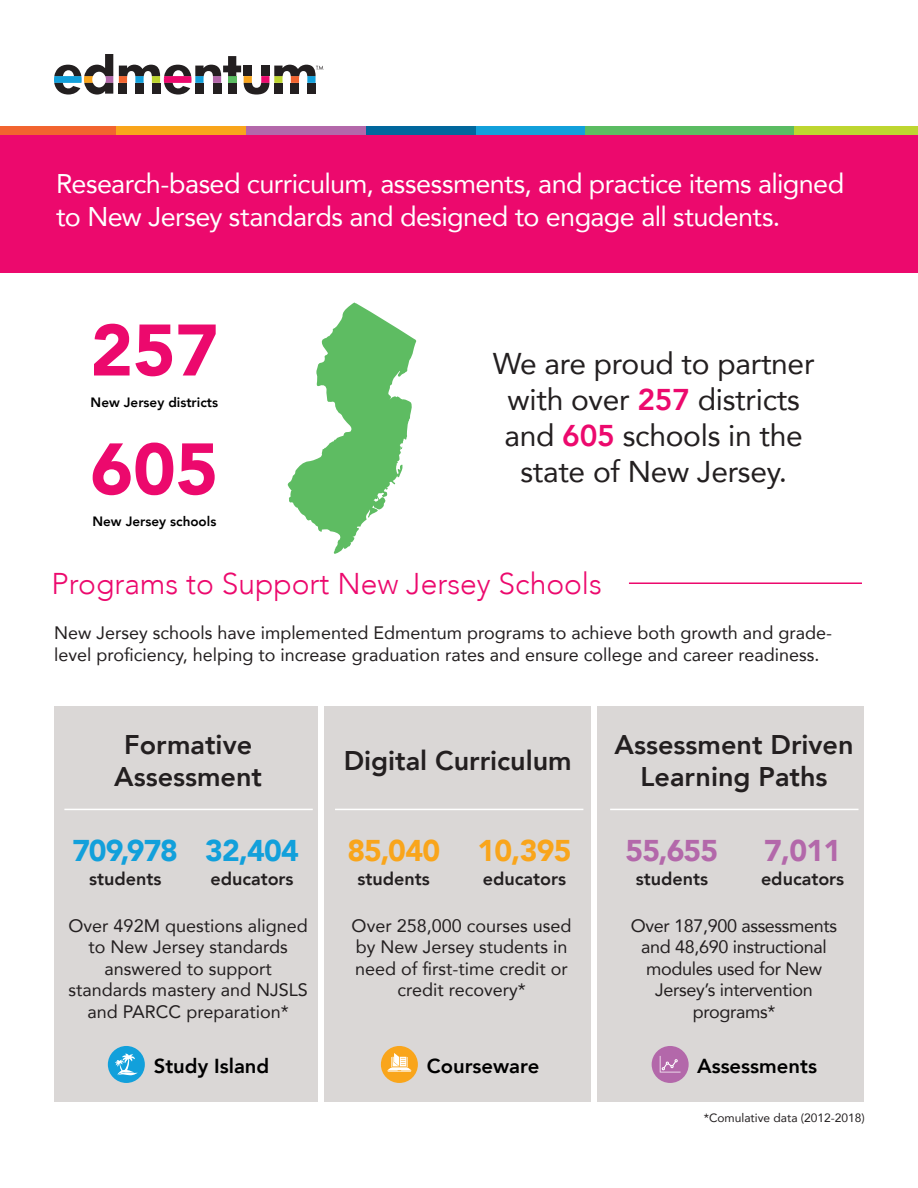
<style>
.page{position:relative;width:918px;height:1188px;background:#fff}
.page>*{position:absolute;margin:0;border:0;box-sizing:border-box;transform-origin:0 0}
.t1{font:900 72px "Avenir";color:#ec096d}
.SUBHEAD{font:30px/36px "Avenir";letter-spacing:-.01em;color:#231f20;text-align:center}
.t2{font:300 30px "Avenir";color:#ec096d}
.SUBHEAD-2{font:900 30px "Avenir";letter-spacing:-.03em;color:#12a0db}
.SUBHEAD-3{font:900 30px "Avenir";letter-spacing:-.025em;color:#f9a51b}
.SUBHEAD-4{font:900 30px "Avenir";letter-spacing:-.03em;color:#b368aa}
.t3{font:27px/32.4px "Avenir";letter-spacing:-.02em;color:#fff}
.t4{font:800 27px/32.4px "Avenir";color:#231f20;text-align:center}
.t5{font:800 20.25px "Avenir";color:#000}
.t6{font:18px/21.6px "Avenir";color:#231f20;text-align:center}
.t7{font:18px/21.6px "Avenir";letter-spacing:-.02em;color:#231f20;text-align:center}
.t8{font:800 18px "Avenir";color:#231f20}
.t9{font:800 13.5px "Avenir";color:#000}
.t10{font:12px "Avenir";color:#231f20}
.s1{font-weight:800;color:#ec096d}
</style>
<div class="page">
<div style="left:794px;top:126px;width:124px;height:27px;background:#bed630"></div>
<div style="left:584px;top:126px;width:210px;height:27px;background:#5bbc62"></div>
<div style="left:474px;top:126px;width:110px;height:27px;background:#12a0db"></div>
<div style="left:366px;top:126px;width:109px;height:27px;background:#00679d"></div>
<div style="left:246px;top:126px;width:120px;height:27px;background:#b368aa"></div>
<div style="left:209px;top:126px;width:37px;height:27px;background:#f9a51b"></div>
<div style="left:115px;top:126px;width:94px;height:27px;background:#f9a51b"></div>
<div style="left:54px;top:126px;width:61px;height:27px;background:#f2642f"></div>
<div style="left:0;top:126px;width:61px;height:27px;background:#f2642f"></div>
<div style="left:0;top:135px;width:918px;height:138px;background:#ec096d"></div>
<svg style="left:119px;top:56px;width:204px;height:39px"></svg>
<svg style="left:54px;top:54px;width:59px;height:41px"></svg>
<svg style="left:287px;top:302px;width:130px;height:252px"></svg>
<div style="left:54px;top:707px;width:263px;height:395px;background:#dad7d6"></div>
<div style="left:325px;top:707px;width:266px;height:395px;background:#dad7d6"></div>
<div style="left:598px;top:707px;width:266px;height:395px;background:#dad7d6"></div>
<div style="left:108px;top:1046px;width:37px;height:37px;background:#12a0db;border-radius:50%"></div>
<svg style="left:115px;top:1053px;width:23px;height:22px"></svg>
<div style="left:381px;top:1046px;width:37px;height:37px;background:#f9a51b;border-radius:50%"></div>
<svg style="left:387px;top:1053px;width:24px;height:19px"></svg>
<div style="left:652px;top:1046px;width:37px;height:37px;background:#b368aa;border-radius:50%"></div>
<svg style="left:660px;top:1056px;width:21px;height:16px"></svg>
<hr style="left:64px;top:809px;width:249px;height:1px;background:#fff">
<hr style="left:335px;top:809px;width:248px;height:1px;background:#fff">
<hr style="left:610px;top:809px;width:249px;height:1px;background:#fff">
<hr style="left:629px;top:582px;width:233px;height:2px;background:#ec096d">
<p class="t3" style="left:56px;top:167px;width:789px">Research-based curriculum, assessments, and practice items aligned to New Jersey standards and designed to engage all students.</p>
<p class="t1" style="left:90px;top:289px;width:129px">257</p>
<p class="t9" style="left:91px;top:390px;width:129px">New Jersey districts</p>
<p class="t1" style="left:90px;top:408px;width:129px">605</p>
<p class="t9" style="left:92px;top:509px;width:125px">New Jersey schools</p>
<p class="SUBHEAD" style="left:493px;top:345px;width:323px">We are proud to partner with over <span class="s1">257</span> districts and <span class="s1">605</span> schools in the state of New Jersey.</p>
<p class="t2" style="left:52px;top:566px;width:552px">Programs to Support New Jersey Schools</p>
<p class="t6" style="left:54px;top:622px;width:779px;text-align:left">New Jersey schools have implemented Edmentum programs to achieve both growth and grade&shy;level proficiency, helping to increase graduation rates and ensure college and career readiness.</p>
<p class="t4" style="left:114px;top:726px;width:149px">Formative<br>Assessment</p>
<p class="t4" style="left:615px;top:726px;width:240px">Assessment Driven<br>Learning Paths</p>
<p class="t4" style="left:344px;top:743px;width:230px">Digital Curriculum</p>
<p class="SUBHEAD-2" style="left:73px;top:825px;width:107px">709,978</p>
<p class="SUBHEAD-2" style="left:205px;top:825px;width:95px">32,404</p>
<p class="SUBHEAD-3" style="left:347px;top:825px;width:94px">85,040</p>
<p class="SUBHEAD-3" style="left:478px;top:825px;width:95px">10,395</p>
<p class="SUBHEAD-4" style="left:626px;top:825px;width:94px">55,655</p>
<p class="SUBHEAD-4" style="left:764px;top:825px;width:78px">7,011</p>
<p class="t8" style="left:89px;top:863px;width:74px">students</p>
<p class="t8" style="left:210px;top:863px;width:85px">educators</p>
<p class="t8" style="left:358px;top:863px;width:74px">students</p>
<p class="t8" style="left:483px;top:863px;width:85px">educators</p>
<p class="t8" style="left:636px;top:863px;width:74px">students</p>
<p class="t8" style="left:761px;top:863px;width:85px">educators</p>
<p class="t6" style="left:352px;top:914px;width:221px">Over 258,000 courses used by New Jersey students in need of first-time credit or credit recovery*</p>
<p class="t7" style="left:631px;top:914px;width:208px">Over 187,900 assessments and 48,690 instructional modules used for New<br>Jersey’s intervention programs*</p>
<p class="t5" style="left:154px;top:1048px;width:117px">Study Island</p>
<p class="t5" style="left:427px;top:1048px;width:114px">Courseware</p>
<p class="t5" style="left:697px;top:1048px;width:121px">Assessments</p>
<p class="t6" style="left:69px;top:914px;width:241px">Over 492M questions aligned to New Jersey standards answered to support standards mastery and NJSLS and PARCC preparation*</p>
<p class="t10" style="left:704px;top:1109px;width:163px">*Comulative data (2012-2018)</p>
</div>
